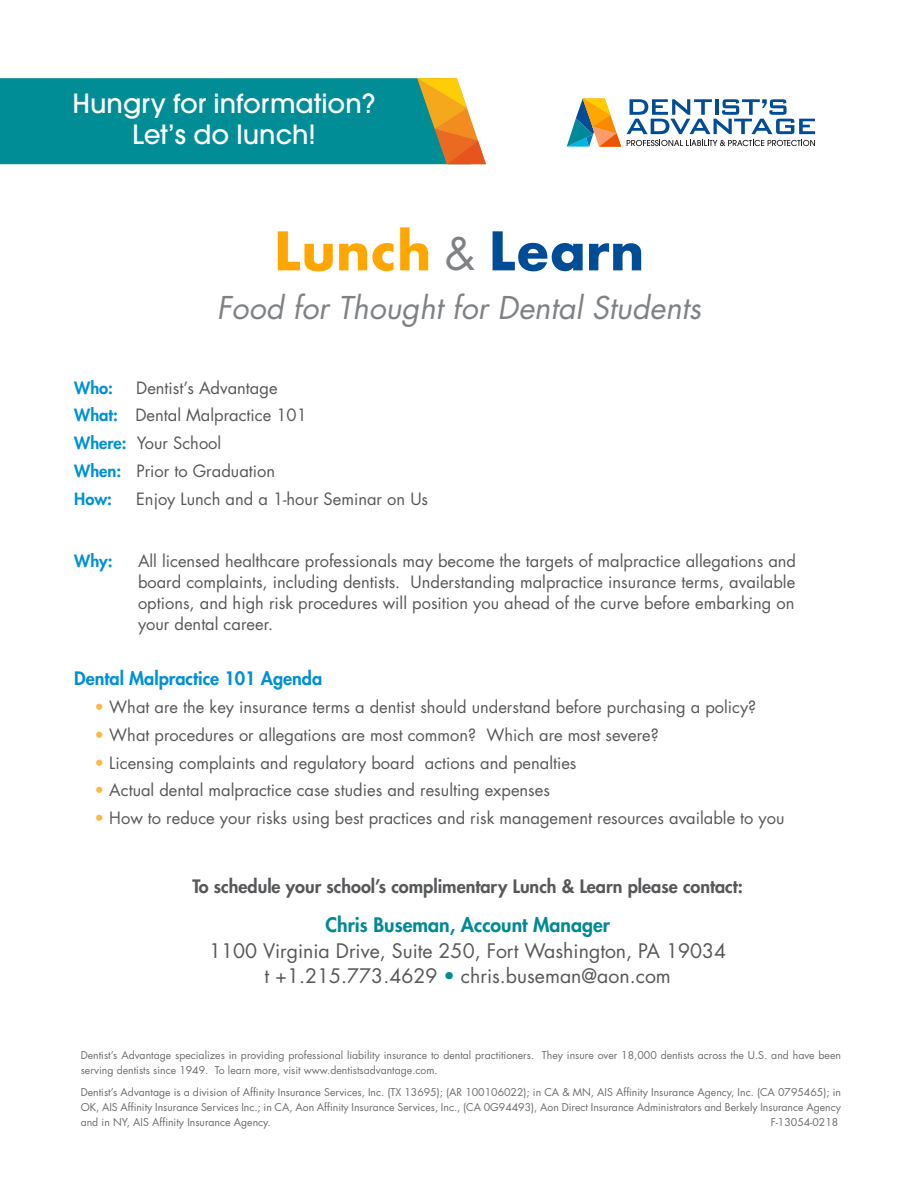
<style>
.page{position:relative;width:918px;height:1188px;background:#fff}
.page>*{position:absolute;margin:0;border:0;box-sizing:border-box;transform-origin:0 0}
.t1{font:700 51.75px "Futura";color:#ffa700}
.t2{font:italic 30.6px "Futura";color:#7f8184}
.t3{font:500 26.4px/31.7px "Avant Garde";color:#fff;text-align:center}
.t4{font:19.5px "Futura";color:#57585a}
.t5{font:800 19.5px "Futura";color:#008996}
.t6{font:800 18px "Futura";color:#57585a}
.t7{font:800 18px "Futura";color:#0090d4}
.t8{font:16.5px/21px "Futura";color:#57585a;text-align:justify}
.t9{font:800 16.5px "Futura";color:#0090d4}
.t10{font:10.5px/15px "Futura";color:#6c6d70}
.s1{font-weight:400;font-size:43.5px;color:#7f8184}
.s2{color:#004c97}
.s3{font-weight:800;color:#0090d4}
.s4{color:#ffb745}
.s5{color:#008996}
</style>
<div class="page">
<svg style="left:0;top:78px;width:486px;height:86px;background:#1b908f"></svg>
<svg style="left:567px;top:99px;width:54px;height:48px"></svg>
<svg style="left:627px;top:140px;width:188px;height:6px"></svg>
<svg style="left:627px;top:99px;width:188px;height:35px"></svg>
<p class="t3" style="left:72px;top:87px;width:305px">Hungry for information?<br>Let’s do lunch!</p>
<p class="t1" style="left:274px;top:214px;width:372px">Lunch <span class="s1">&amp;</span> <span class="s2">Learn</span></p>
<p class="t2" style="left:217px;top:289px;width:486px">Food for Thought for Dental Students</p>
<p class="t9" style="left:74px;top:377px;width:40px">Who:</p>
<p class="t8" style="left:136px;top:377px;width:143px">Dentist’s Advantage</p>
<p class="t8" style="left:74px;top:405px;width:234px"><span class="s3">What:</span> Dental Malpractice 101</p>
<p class="t8" style="left:74px;top:433px;width:149px"><span class="s3">Where:</span> Your School</p>
<p class="t8" style="left:74px;top:460px;width:202px"><span class="s3">When:</span> Prior to Graduation</p>
<p class="t9" style="left:74px;top:488px;width:39px">How:</p>
<p class="t8" style="left:136px;top:488px;width:294px">Enjoy Lunch and a 1-hour Seminar on Us</p>
<p class="t9" style="left:74px;top:550px;width:40px">Why:</p>
<p class="t8" style="left:138px;top:550px;width:660px">All licensed healthcare professionals may become the targets of malpractice allegations and board complaints, including dentists. Understanding malpractice insurance terms, available options, and high risk procedures will position you ahead of the curve before embarking on your dental career.</p>
<p class="t7" style="left:74px;top:667px;width:250px">Dental Malpractice 101 Agenda</p>
<p class="t8" style="left:94px;top:697px;width:663px"><span class="s4">•</span> What are the key insurance terms a dentist should understand before purchasing a policy?</p>
<p class="t8" style="left:94px;top:724px;width:566px"><span class="s4">•</span> What procedures or allegations are most common? Which are most severe?</p>
<p class="t8" style="left:94px;top:752px;width:484px"><span class="s4">•</span> Licensing complaints and regulatory board actions and penalties</p>
<p class="t8" style="left:94px;top:780px;width:457px"><span class="s4">•</span> Actual dental malpractice case studies and resulting expenses</p>
<p class="t8" style="left:94px;top:808px;width:692px"><span class="s4">•</span> How to reduce your risks using best practices and risk management resources available to you</p>
<p class="t6" style="left:192px;top:875px;width:552px">To schedule your school’s complimentary Lunch &amp; Learn please contact:</p>
<p class="t5" style="left:326px;top:913px;width:286px">Chris Buseman, Account Manager</p>
<p class="t4" style="left:209px;top:938px;width:518px">1100 Virginia Drive, Suite 250, Fort Washington, PA 19034</p>
<p class="t4" style="left:265px;top:963px;width:408px">t +1.215.773.4629 <span class="s5">•</span> chris.buseman@aon.com</p>
<p class="t10" style="left:81px;top:1048px;width:762px">Dentist’s Advantage specializes in providing professional liability insurance to dental practitioners. They insure over 18,000 dentists across the U.S. and have been serving dentists since 1949. To learn more, visit www.dentistsadvantage.com.</p>
<p class="t10" style="left:81px;top:1084px;width:762px;text-align:justify">Dentist’s Advantage is a division of Affinity Insurance Services, Inc. (TX 13695); (AR 100106022); in CA &amp; MN, AIS Affinity Insurance Agency, Inc. (CA 0795465); in OK, AIS Affinity Insurance Services Inc.; in CA, Aon Affinity Insurance Services, Inc., (CA 0G94493), Aon Direct Insurance Administrators and Berkely Insurance Agency and in NY, AIS Affinity Insurance Agency.</p>
<p class="t10" style="left:771px;top:1114px;width:69px">F-13054-0218</p>
</div>
